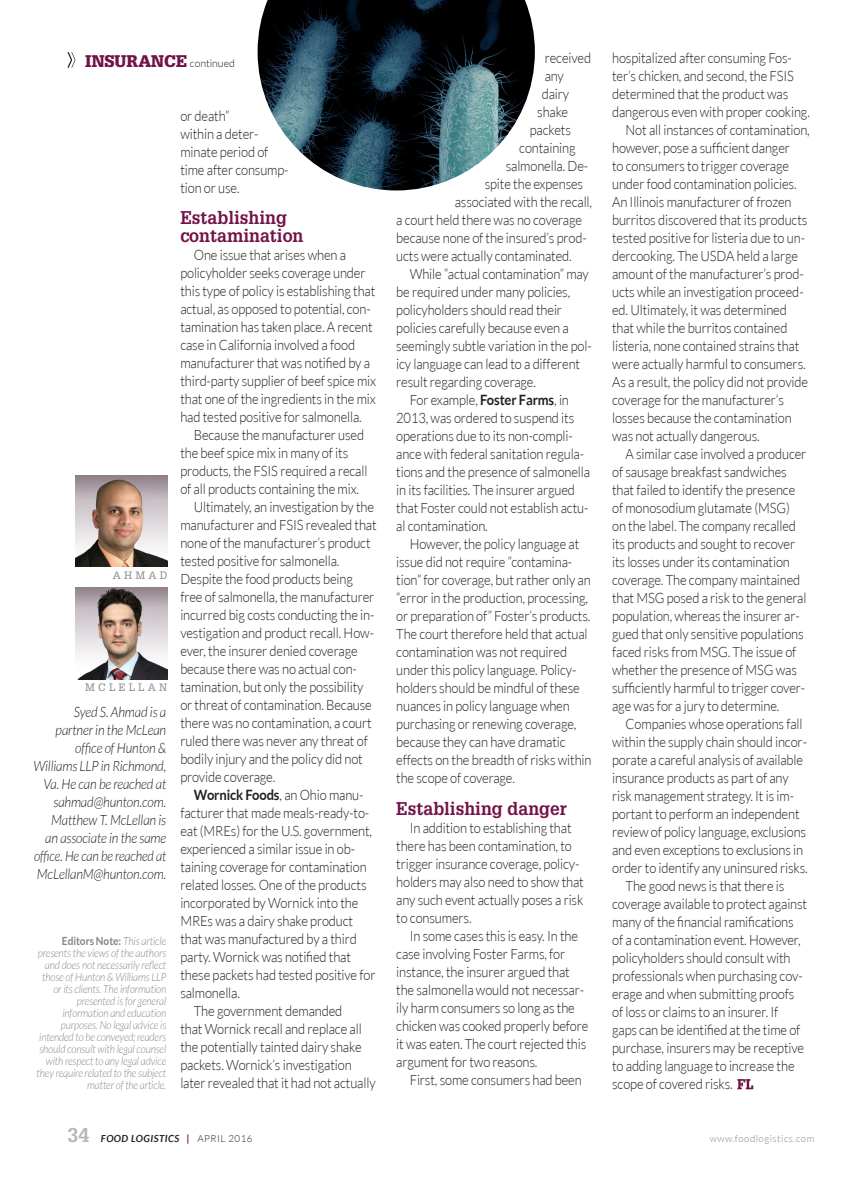
<style>
.page{position:relative;width:864px;height:1188px;background:#fff}
.page>*{position:absolute;margin:0;border:0;box-sizing:border-box;transform-origin:0 0}
.Subhead_1_b{font:700 18px/18px "Glypha LT Std";color:#721347;scale:.96 1}
.t1{font:900 16.5px "Glypha LT Std";color:#721347}
.Body_Copy_b{font:300 14.25px/18px "Lato";letter-spacing:-.01em;color:#231f20;scale:.91 1}
.Body_Copy_b-2{font:italic 300 14.25px/18px "Lato";letter-spacing:-.01em;color:#231f20;text-align:right;scale:.91 1}
.Body_Copy_b-3{font:italic 300 11.25px/12px "Lato";letter-spacing:-.01em;color:#878787;text-align:right;scale:.91 1}
.t2{font:10.5px "Glypha LT Std";letter-spacing:.3em;color:#878787}
.t3{font:italic 700 9.75px "Lato";letter-spacing:.05em;color:#231f20}
.t4{font:300 9.75px "Lato";letter-spacing:.05em;color:#878787}
.s1{font-family:"Lato";font-weight:300;font-size:10.5px;color:#231f20}
.s2{font-weight:700}
.s3{font-weight:700;font-style:normal}
.s4{font-family:"Glypha LT Std";font-style:normal;font-size:19.5px;color:#b8b3be}
.s5{color:#721347}
.s6{font-weight:300;font-style:normal}
</style>
<div class="page">
<svg style="left:68px;top:52px;width:7px;height:16px"></svg>
<svg style="left:737px;top:1079px;width:16px;height:10px"></svg>
<img style="left:75px;top:475px;width:92px;height:92px">
<img style="left:75px;top:588px;width:92px;height:91px">
<img style="left:258px;top:0;width:277px;height:190px">
<p class="t1" style="left:85px;top:51px;width:151px">INSURANCE <span class="s1">continued</span></p>
<p class="Body_Copy_b" style="left:612px;top:49px;width:219px">hospitalized after consuming Fos&shy;ter’s chicken, and second, the FSIS determined that the product was dangerous even with proper cooking.</p>
<p class="Body_Copy_b" style="left:612px;top:121px;width:219px;text-indent:14px">Not all instances of contamination, however, pose a sufficient danger<br>to consumers to trigger coverage under food contamination policies.<br>An Illinois manufacturer of frozen burritos discovered that its products tested positive for listeria due to un&shy;dercooking. The USDA held a large amount of the manufacturer’s prod&shy;ucts while an investigation proceed&shy;ed. Ultimately, it was determined that while the burritos contained listeria, none contained strains that were actually harmful to consumers.<br>As a result, the policy did not provide coverage for the manufacturer’s losses because the contamination was not actually dangerous.</p>
<p class="Body_Copy_b" style="left:612px;top:445px;width:215px;text-indent:14px">A similar case involved a producer of sausage breakfast sandwiches that failed to identify the presence of monosodium glutamate (MSG) on the label. The company recalled its products and sought to recover its losses under its contamination coverage. The company maintained that MSG posed a risk to the general population, whereas the insurer ar&shy;gued that only sensitive populations faced risks from MSG. The issue of whether the presence of MSG was sufficiently harmful to trigger cover&shy;age was for a jury to determine.</p>
<p class="Body_Copy_b" style="left:612px;top:715px;width:217px;text-indent:14px">Companies whose operations fall within the supply chain should incor&shy;porate a careful analysis of available insurance products as part of any risk management strategy. It is im&shy;portant to perform an independent review of policy language, exclusions and even exceptions to exclusions in order to identify any uninsured risks.</p>
<p class="Body_Copy_b" style="left:612px;top:877px;width:216px;text-indent:14px">The good news is that there is coverage available to protect against many of the financial ramifications of a contamination event. However, policyholders should consult with professionals when purchasing cov&shy;erage and when submitting proofs of loss or claims to an insurer. If<br>gaps can be identified at the time of purchase, insurers may be receptive to adding language to increase the scope of covered risks.</p>
<p class="Body_Copy_b" style="left:545px;top:49px;width:52px">received</p>
<p class="Body_Copy_b" style="left:545px;top:67px;width:23px">any</p>
<p class="Body_Copy_b" style="left:542px;top:85px;width:32px">dairy</p>
<p class="Body_Copy_b" style="left:537px;top:103px;width:36px">shake</p>
<p class="Body_Copy_b" style="left:530px;top:121px;width:47px">packets</p>
<p class="Body_Copy_b" style="left:519px;top:139px;width:63px">containing</p>
<p class="Body_Copy_b" style="left:506px;top:157px;width:92px">salmonella. De-</p>
<p class="Body_Copy_b" style="left:485px;top:175px;width:110px">spite the expenses</p>
<p class="Body_Copy_b" style="left:455px;top:193px;width:152px">associated with the recall,</p>
<p class="Body_Copy_b" style="left:396px;top:211px;width:206px">a court held there was no coverage</p>
<p class="Body_Copy_b" style="left:396px;top:229px;width:211px">because none of the insured’s prod-</p>
<p class="Body_Copy_b" style="left:396px;top:247px;width:194px">ucts were actually contaminated.</p>
<p class="Body_Copy_b" style="left:396px;top:265px;width:216px;text-indent:14px">While “actual contamination” may be required under many policies, policyholders should read their policies carefully because even a seemingly subtle variation in the pol&shy;icy language can lead to a different result regarding coverage.</p>
<p class="Body_Copy_b" style="left:396px;top:391px;width:215px;text-indent:14px">For example, <span class="s2">Foster Farms</span>, in 2013, was ordered to suspend its operations due to its non-compli&shy;ance with federal sanitation regula&shy;tions and the presence of salmonella in its facilities. The insurer argued that Foster could not establish actu&shy;al contamination.</p>
<p class="Body_Copy_b" style="left:396px;top:535px;width:216px;text-indent:14px">However, the policy language at issue did not require “contamina&shy;tion” for coverage, but rather only an “error in the production, processing, or preparation of” Foster’s products.<br>The court therefore held that actual contamination was not required under this policy language. Policy&shy;holders should be mindful of these nuances in policy language when purchasing or renewing coverage, because they can have dramatic effects on the breadth of risks within the scope of coverage.</p>
<p class="Subhead_1_b" style="left:396px;top:799px;width:179px">Establishing danger</p>
<p class="Body_Copy_b" style="left:396px;top:819px;width:208px;text-indent:14px">In addition to establishing that there has been contamination, to trigger insurance coverage, policy&shy;holders may also need to show that any such event actually poses a risk to consumers.</p>
<p class="Body_Copy_b" style="left:396px;top:927px;width:213px;text-indent:14px">In some cases this is easy. In the case involving Foster Farms, for instance, the insurer argued that the salmonella would not necessar&shy;ily harm consumers so long as the chicken was cooked properly before it was eaten. The court rejected this argument for two reasons.</p>
<p class="Body_Copy_b" style="left:410px;top:1071px;width:191px">First, some consumers had been</p>
<p class="Body_Copy_b" style="left:180px;top:106px;width:120px">or death”<br>within a deter&shy;minate period of time after consump&shy;tion or use.</p>
<p class="Subhead_1_b" style="left:180px;top:208px;width:130px">Establishing contamination</p>
<p class="Body_Copy_b" style="left:180px;top:246px;width:217px;text-indent:14px">One issue that arises when a policyholder seeks coverage under this type of policy is establishing that actual, as opposed to potential, con&shy;tamination has taken place. A recent case in California involved a food manufacturer that was notified by a third-party supplier of beef spice mix that one of the ingredients in the mix had tested positive for salmonella.</p>
<p class="Body_Copy_b" style="left:180px;top:426px;width:207px;text-indent:14px">Because the manufacturer used the beef spice mix in many of its products, the FSIS required a recall of all products containing the mix.</p>
<p class="Body_Copy_b" style="left:180px;top:498px;width:217px;text-indent:14px">Ultimately, an investigation by the manufacturer and FSIS revealed that none of the manufacturer’s product tested positive for salmonella.<br>Despite the food products being free of salmonella, the manufacturer incurred big costs conducting the in&shy;vestigation and product recall. How&shy;ever, the insurer denied coverage because there was no actual con&shy;tamination, but only the possibility or threat of contamination. Because there was no contamination, a court ruled there was never any threat of bodily injury and the policy did not provide coverage.</p>
<p class="Body_Copy_b" style="left:180px;top:786px;width:216px;text-indent:14px"><span class="s2">Wornick Foods</span>, an Ohio manu&shy;facturer that made meals-ready-to&shy;eat (MREs) for the U.S. government, experienced a similar issue in ob&shy;taining coverage for contamination related losses. One of the products incorporated by Wornick into the<br>MREs was a dairy shake product that was manufactured by a third party. Wornick was notified that these packets had tested positive for salmonella.</p>
<p class="Body_Copy_b" style="left:180px;top:1002px;width:216px;text-indent:14px">The government demanded<br>that Wornick recall and replace all the potentially tainted dairy shake packets. Wornick’s investigation later revealed that it had not actually</p>
<p class="t2" style="left:113px;top:569px;width:56px">AHMAD</p>
<p class="t2" style="left:85px;top:681px;width:84px">MCLELLAN</p>
<p class="Body_Copy_b-2" style="left:33px;top:704px;width:147px">Syed S. Ahmad is a partner in the McLean office of Hunton &amp;<br>Williams LLP in Richmond,<br>Va. He can be reached at sahmad@hunton.com.<br>Matthew T. McLellan is<br>an associate in the same office. He can be reached at<br>McLellanM@hunton.com.</p>
<p class="Body_Copy_b-3" style="left:37px;top:936px;width:144px"><span class="s3">Editors Note:</span> This article presents the views of the authors and does not necessarily reflect those of Hunton &amp; Williams LLP or its clients. The information presented is for general information and education purposes. No legal advice is intended to be conveyed; readers should consult with legal counsel with respect to any legal advice they require related to the subject matter of the article.</p>
<p class="t3" style="left:68px;top:1133px;width:186px"><span class="s4">34</span> FOOD LOGISTICS <span class="s5">|</span> <span class="s6">APRIL 2016</span></p>
<p class="t4" style="left:710px;top:1133px;width:106px">www.foodlogistics.com</p>
</div>
